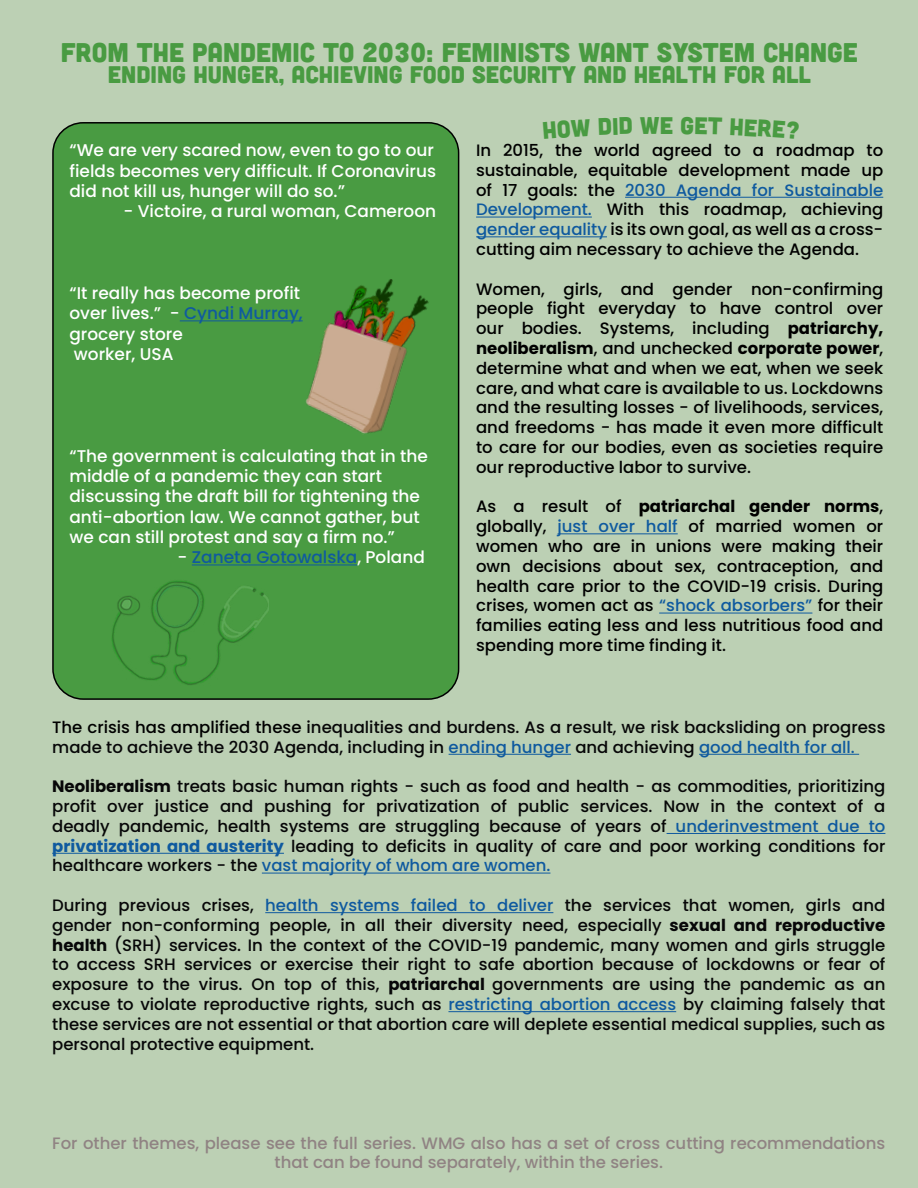
<style>
.page{position:relative;width:918px;height:1188px;background:#bcd0b4}
.page>*{position:absolute;margin:0;border:0;box-sizing:border-box;transform-origin:0 0}
.t1{font:27px "Cubano";color:#499b42}
.t2{font:24px "Cubano";color:#499b42}
.t3{font:24px "Cubano Sharp";color:#499b42}
.t4{font:500 16.95px/20.4px "Poppins";color:#fff}
.t5{font:500 16.95px "Poppins";color:#0f5a9f}
.t6{font:500 16.5px/19.8px "Poppins";color:#070708;text-align:justify}
.t7{font:500 16.5px/19.8px "Poppins";color:#000;text-align:justify}
.t8{font:500 16.5px/19.8px "Poppins";color:#908383;text-align:center}
.s1{color:#0f5a9f}
.s2{font-weight:700}
.s3{color:#fff}
.s4{color:#000}
.s5{font-weight:700;color:#0f5a9f}
</style>
<div class="page">
<div style="left:53px;top:123px;width:406px;height:576px;background:#499b42;border-radius:30px"></div>
<div style="left:52px;top:122px;width:407px;height:578px;border:2px solid #000;border-radius:30px"></div>
<hr style="left:180px;top:320px;width:123px;height:1px;background:#0f5a9f">
<hr style="left:192px;top:565px;width:165px;height:1px;background:#0f5a9f">
<hr style="left:625px;top:197px;width:258px;height:1px;background:#0f5a9f">
<hr style="left:476px;top:217px;width:116px;height:1px;background:#0f5a9f">
<hr style="left:476px;top:236px;width:131px;height:1px;background:#0f5a9f">
<hr style="left:558px;top:533px;width:120px;height:1px;background:#0f5a9f">
<hr style="left:659px;top:613px;width:153px;height:1px;background:#0f5a9f">
<hr style="left:449px;top:754px;width:122px;height:1px;background:#0f5a9f">
<hr style="left:699px;top:754px;width:160px;height:1px;background:#0f5a9f">
<hr style="left:667px;top:833px;width:218px;height:1px;background:#0f5a9f">
<hr style="left:52px;top:853px;width:232px;height:1px;background:#0f5a9f">
<hr style="left:262px;top:873px;width:288px;height:1px;background:#0f5a9f">
<hr style="left:265px;top:912px;width:288px;height:1px;background:#0f5a9f">
<hr style="left:448px;top:1011px;width:228px;height:1px;background:#0f5a9f">
<img style="left:299px;top:279px;width:130px;height:155px">
<img style="left:112px;top:580px;width:157px;height:105px">
<h1 class="t1" style="left:61px;top:35px;width:799px">FROM THE PANDEMIC TO 2030: FEMINISTS WANT SYSTEM CHANGE</h1>
<h2 class="t2" style="left:108px;top:59px;width:705px">ENDING HUNGER, ACHIEVING FOOD SECURITY AND HEALTH FOR ALL</h2>
<h2 class="t3" style="left:660px;top:109px;width:15px">E</h2>
<p class="t4" style="left:69px;top:140px;width:368px;text-align:justify">“We are very scared now, even to go to our fields becomes very difficult. If Coronavirus did not kill us, hunger will do so.”</p>
<p class="t4" style="left:123px;top:201px;width:314px">- Victoire, a rural woman, Cameroon</p>
<p class="t7" style="left:476px;top:140px;width:409px">In 2015, the world agreed to a roadmap to sustainable, equitable development made up of 17 goals: the <span class="s1">2030 Agenda for Sustainable Development.</span> With this roadmap, achieving <span class="s1">gender equality</span> is its own goal, as well as a cross&shy;cutting aim necessary to achieve the Agenda.</p>
<p class="t7" style="left:476px;top:279px;width:409px">Women, girls, and gender non-confirming people fight everyday to have control over our bodies. Systems, including <span class="s2">patriarchy, neoliberalism</span>, and unchecked <span class="s2">corporate power</span>, determine what and when we eat, when we seek care, and what care is available to us. Lockdowns and the resulting losses - of livelihoods, services, and freedoms - has made it even more difficult to care for our bodies, even as societies require our reproductive labor to survive.</p>
<p class="t7" style="left:476px;top:497px;width:409px">As a result of <span class="s2">patriarchal gender norms</span>, globally, <span class="s1">just over half</span> of married women or women who are in unions were making their own decisions about sex, contraception, and health care prior to the COVID-19 crisis. During crises, women act as <span class="s1">“shock absorbers”</span> for their families eating less and less nutritious food and spending more time finding it.</p>
<p class="t4" style="left:69px;top:283px;width:235px">“It really has become profit over lives.” - <span class="s1">Cyndi Murray, </span>grocery store<br>worker, USA</p>
<p class="t4" style="left:69px;top:446px;width:360px">“The government is calculating that in the middle of a pandemic they can start discussing the draft bill for tightening the anti-abortion law. We cannot gather, but we can still protest and say a firm no.”</p>
<p class="t5" style="left:178px;top:548px;width:249px"><span class="s3">-</span> Zaneta Gotowalska<span class="s3">, Poland</span></p>
<p class="t6" style="left:52px;top:717px;width:835px"><span class="s4">The crisis has amplified these</span> inequalities and burdens. As a result, we risk backsliding on progress made to achieve the 2030 Agenda, including in <span class="s1">ending hunger</span> and achieving <span class="s1">good health for all.</span></p>
<p class="t6" style="left:52px;top:777px;width:835px"><span class="s2">Neoliberalism</span> treats basic human rights - such as food and health - as commodities, prioritizing profit over justice and pushing for privatization of public services. Now in the context of a deadly pandemic, health systems are struggling because of years of <span class="s1">underinvestment due to </span><span class="s5">privatization and austerity</span> leading to deficits in quality of care and poor working conditions for healthcare workers - the <span class="s1">vast majority of whom are women.</span></p>
<p class="t6" style="left:52px;top:895px;width:835px">During previous crises, <span class="s1">health systems failed to deliver</span> the services that women, girls and gender non-conforming people, in all their diversity need, especially <span class="s2">sexual and reproductive health</span> (SRH) services. In the context of the COVID-19 pandemic, many women and girls struggle to access SRH services or exercise their right to safe abortion because of lockdowns or fear of exposure to the virus. On top of this, <span class="s2">patriarchal</span> governments are using the pandemic as an excuse to violate reproductive rights, such as <span class="s1">restricting abortion access</span> by claiming falsely that these services are not essential or that abortion care will deplete essential medical supplies, such as personal protective equipment.</p>
<p class="t8" style="left:52px;top:1133px;width:835px">For other themes, please see the full series. WMG also has a set of cross cutting recommendations that can be found separately, within the series.</p>
</div>
